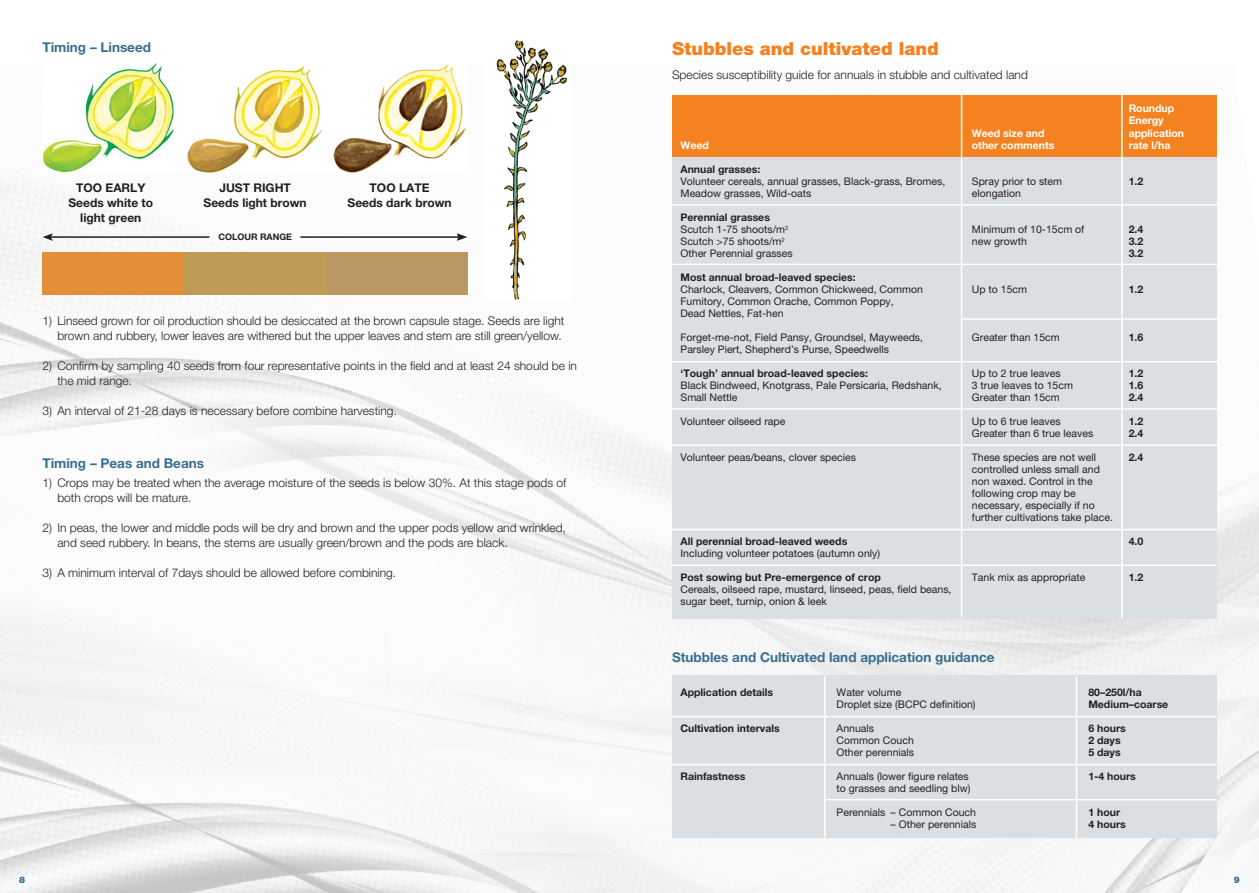
<style>
.page{position:relative;width:1259px;height:893px;background:#fff}
.page>*{position:absolute;margin:0;border:0;box-sizing:border-box;transform-origin:0 0}
.t1{font:900 18px "Helvetica Neue LT Pro";color:#f58220}
.t2{font:700 13.5px "Helvetica Neue LT Pro";color:#386e8f}
.t3{font:300 12px/15px "Helvetica Neue LT Pro";color:#231f20}
.t4{font:700 12px/15px "Helvetica Neue LT Pro";color:#231f20;text-align:center}
.t5{font:10.5px/12px "Helvetica Neue LT Pro";color:#231f20}
.t6{font:700 10.5px/12px "Helvetica Neue LT Pro";color:#231f20}
.t7{font:700 10.5px/12px "Helvetica Neue LT Pro";color:#fff}
.t8{font:700 9px "Helvetica Neue LT Pro";color:#231f20}
.t9{font:900 9px "Helvetica Neue LT Pro";color:#386e8f}
.s1{font-weight:700}
</style>
<div class="page">
<img style="left:0;top:95px;width:1259px;height:798px">
<div style="left:672px;top:153px;width:544px;height:465px;background:#dadfe4"></div>
<div style="left:672px;top:95px;width:544px;height:61px;background:#f58220"></div>
<hr style="left:961px;top:93px;width:1px;height:525px;background:#fff">
<hr style="left:1121px;top:93px;width:1px;height:526px;background:#fff">
<hr style="left:665px;top:204px;width:558px;height:2px;background:#fff">
<hr style="left:667px;top:264px;width:552px;height:1px;background:#fff">
<hr style="left:666px;top:361px;width:552px;height:1px;background:#fff">
<hr style="left:961px;top:318px;width:268px;height:2px;background:#fff">
<hr style="left:668px;top:408px;width:551px;height:2px;background:#fff">
<hr style="left:668px;top:444px;width:551px;height:2px;background:#fff">
<hr style="left:672px;top:529px;width:544px;height:1px;background:#fff">
<hr style="left:672px;top:564px;width:544px;height:2px;background:#fff">
<div style="left:672px;top:676px;width:544px;height:162px;background:#dadfe4"></div>
<hr style="left:1075px;top:676px;width:2px;height:162px;background:#fff">
<hr style="left:672px;top:716px;width:544px;height:1px;background:#fff">
<hr style="left:672px;top:764px;width:544px;height:1px;background:#fff">
<hr style="left:825px;top:799px;width:391px;height:1px;background:#fff">
<hr style="left:824px;top:676px;width:1px;height:162px;background:#fff">
<img style="left:43px;top:63px;width:425px;height:110px">
<img style="left:486px;top:40px;width:85px;height:262px">
<hr style="left:51px;top:236px;width:158px;height:2px;background:#231f20">
<svg style="left:43px;top:233px;width:10px;height:8px"></svg>
<hr style="left:300px;top:236px;width:159px;height:2px;background:#231f20">
<svg style="left:457px;top:233px;width:10px;height:8px"></svg>
<div style="left:43px;top:252px;width:140px;height:43px;background:#e28f38"></div>
<div style="left:183px;top:252px;width:144px;height:43px;background:#c09b55"></div>
<div style="left:327px;top:252px;width:141px;height:43px;background:#ba9763"></div>
<p class="t2" style="left:43px;top:39px;width:110px">Timing – Linseed</p>
<p class="t4" style="left:68px;top:180px;width:86px">TOO EARLY<br>Seeds white to light green</p>
<p class="t4" style="left:204px;top:180px;width:105px">JUST RIGHT<br>Seeds light brown</p>
<p class="t4" style="left:347px;top:180px;width:106px">TOO LATE<br>Seeds dark brown</p>
<p class="t8" style="left:218px;top:231px;width:75px">COLOUR RANGE</p>
<p class="t3" style="left:43px;top:312px;width:523px;text-align:right">1) Linseed grown for oil production should be desiccated at the brown capsule stage. Seeds are light brown and rubbery, lower leaves are withered but the upper leaves and stem are still green/yellow.</p>
<p class="t3" style="left:57px;top:357px;width:521px;text-indent:-15px">2) Confirm by sampling 40 seeds from four representative points in the field and at least 24 should be in the mid range.</p>
<p class="t3" style="left:43px;top:402px;width:356px">3) An interval of 21-28 days is necessary before combine harvesting.</p>
<p class="t2" style="left:43px;top:455px;width:163px">Timing – Peas and Beans</p>
<p class="t3" style="left:57px;top:475px;width:510px;text-indent:-15px">1) Crops may be treated when the average moisture of the seeds is below 30%. At this stage pods of both crops will be mature.</p>
<p class="t3" style="left:57px;top:520px;width:510px;text-indent:-15px">2) In peas, the lower and middle pods will be dry and brown and the upper pods yellow and wrinkled, and seed rubbery. In beans, the stems are usually green/brown and the pods are black.</p>
<p class="t3" style="left:43px;top:565px;width:355px">3) A minimum interval of 7days should be allowed before combining.</p>
<h1 class="t1" style="left:672px;top:38px;width:268px">Stubbles and cultivated land</h1>
<p class="t3" style="left:672px;top:67px;width:357px">Species susceptibility guide for annuals in stubble and cultivated land</p>
<p class="t7" style="left:680px;top:139px;width:30px">Weed</p>
<p class="t6" style="left:680px;top:163px;width:81px">Annual grasses:</p>
<p class="t5" style="left:680px;top:175px;width:266px">Volunteer cereals, annual grasses, Black-grass, Bromes,<br>Meadow grasses, Wild-oats</p>
<p class="t5" style="left:680px;top:211px;width:114px"><span class="s1">Perennial grasses<br></span>Scutch 1-75 shoots/m<sup>2<br></sup>Scutch &gt;75 shoots/m<sup>2<br></sup>Other Perennial grasses</p>
<p class="t6" style="left:680px;top:271px;width:177px">Most annual broad-leaved species:</p>
<p class="t5" style="left:680px;top:283px;width:244px">Charlock, Cleavers, Common Chickweed, Common<br>Fumitory, Common Orache, Common Poppy,<br>Dead Nettles, Fat-hen</p>
<p class="t5" style="left:680px;top:331px;width:244px">Forget-me-not, Field Pansy, Groundsel, Mayweeds,<br>Parsley Piert, Shepherd’s Purse, Speedwells</p>
<p class="t6" style="left:680px;top:367px;width:189px">‘Tough’ annual broad-leaved species:</p>
<p class="t5" style="left:680px;top:379px;width:263px">Black Bindweed, Knotgrass, Pale Persicaria, Redshank,<br>Small Nettle</p>
<p class="t5" style="left:680px;top:415px;width:106px">Volunteer oilseed rape</p>
<p class="t5" style="left:680px;top:451px;width:177px">Volunteer peas/beans, clover species</p>
<p class="t6" style="left:680px;top:535px;width:168px">All perennial broad-leaved weeds</p>
<p class="t5" style="left:680px;top:547px;width:201px">Including volunteer potatoes (autumn only)</p>
<p class="t6" style="left:680px;top:571px;width:202px">Post sowing but Pre-emergence of crop</p>
<p class="t5" style="left:680px;top:583px;width:272px">Cereals, oilseed rape, mustard, linseed, peas, field beans, sugar beet, turnip, onion &amp; leek</p>
<p class="t7" style="left:972px;top:127px;width:84px">Weed size and other comments</p>
<p class="t5" style="left:972px;top:175px;width:92px">Spray prior to stem elongation</p>
<p class="t5" style="left:972px;top:223px;width:114px">Minimum of 10-15cm of new growth</p>
<p class="t5" style="left:972px;top:283px;width:57px">Up to 15cm</p>
<p class="t5" style="left:972px;top:331px;width:89px">Greater than 15cm</p>
<p class="t5" style="left:972px;top:367px;width:103px">Up to 2 true leaves<br>3 true leaves to 15cm<br>Greater than 15cm</p>
<p class="t5" style="left:972px;top:415px;width:123px">Up to 6 true leaves<br>Greater than 6 true leaves</p>
<p class="t5" style="left:972px;top:451px;width:142px">These species are not well controlled unless small and non waxed. Control in the following crop may be necessary, especially if no further cultivations take place.</p>
<p class="t5" style="left:972px;top:571px;width:115px">Tank mix as appropriate</p>
<p class="t7" style="left:1128px;top:102px;width:47px">Roundup<br>Energy</p>
<p class="t7" style="left:1128px;top:127px;width:57px">application rate l/ha</p>
<p class="t6" style="left:1128px;top:175px;width:16px">1.2</p>
<p class="t6" style="left:1128px;top:223px;width:16px;text-align:justify">2.4<br>3.2<br>3.2</p>
<p class="t6" style="left:1128px;top:283px;width:16px">1.2</p>
<p class="t6" style="left:1128px;top:331px;width:16px">1.6</p>
<p class="t6" style="left:1128px;top:367px;width:16px;text-align:justify">1.2<br>1.6<br>2.4</p>
<p class="t6" style="left:1128px;top:415px;width:16px">1.2<br>2.4</p>
<p class="t6" style="left:1128px;top:451px;width:16px">2.4</p>
<p class="t6" style="left:1128px;top:535px;width:16px">4.0</p>
<p class="t6" style="left:1128px;top:571px;width:16px">1.2</p>
<p class="t2" style="left:672px;top:649px;width:324px">Stubbles and Cultivated land application guidance</p>
<p class="t5" style="left:836px;top:686px;width:141px">Water volume<br>Droplet size (BCPC definition)</p>
<p class="t5" style="left:836px;top:722px;width:79px">Annuals<br>Common Couch<br>Other perennials</p>
<p class="t5" style="left:836px;top:770px;width:135px">Annuals (lower figure relates to grasses and seedling blw)</p>
<p class="t5" style="left:836px;top:806px;width:141px">Perennials – Common Couch</p>
<p class="t5" style="left:890px;top:818px;width:87px">– Other perennials</p>
<p class="t6" style="left:680px;top:686px;width:94px">Application details</p>
<p class="t6" style="left:680px;top:722px;width:101px">Cultivation intervals</p>
<p class="t6" style="left:680px;top:770px;width:66px">Rainfastness</p>
<p class="t6" style="left:1088px;top:686px;width:81px">80–250l/ha<br>Medium–coarse</p>
<p class="t6" style="left:1088px;top:722px;width:39px">6 hours<br>2 days<br>5 days</p>
<p class="t6" style="left:1088px;top:770px;width:49px">1-4 hours</p>
<p class="t6" style="left:1088px;top:806px;width:39px">1 hour<br>4 hours</p>
<p class="t9" style="left:19px;top:875px;width:8px">8</p>
<p class="t9" style="left:1233px;top:875px;width:8px">9</p>
</div>
